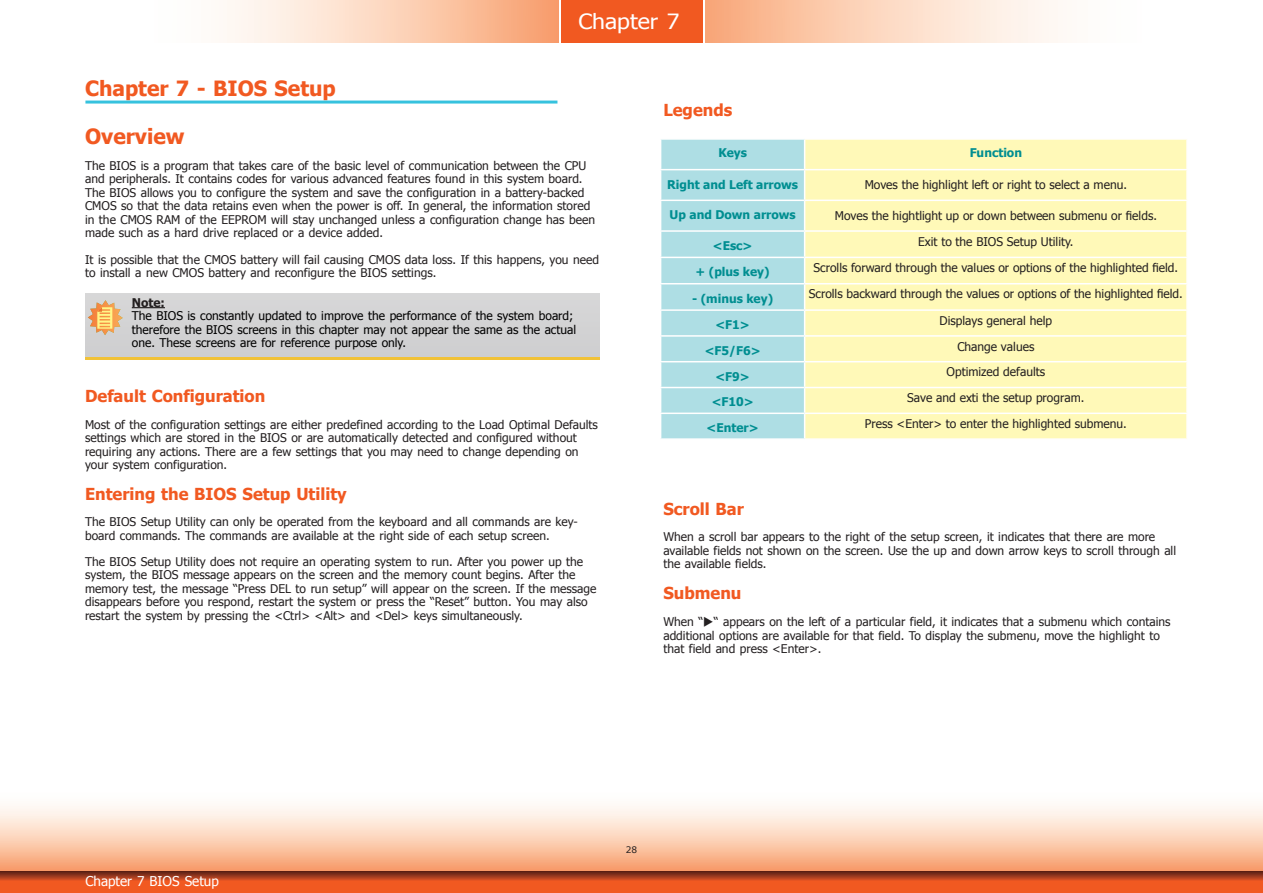
<style>
.page{position:relative;width:1263px;height:893px;background:#fff}
.page>*{position:absolute;margin:0;border:0;box-sizing:border-box;transform-origin:0 0}
.Chapter-Heading{font:700 21px "Tahoma";color:#f15921}
.t1{font:21px "Tahoma";color:#fff;scale:1.1 1}
.Sub-Heading-00{font:700 21px "Tahoma";color:#f15921}
.Heading__TOC__Style{font:700 16.5px "Tahoma";color:#f15921}
.t2{font:13.5px "Tahoma";color:#fff}
.Body_Text{font:12px/13.5px "Tahoma";color:#231f20}
.Note{font:12px "Tahoma";color:#000}
.Pa0{font:700 12px "Tahoma";color:#008e91}
.Note-2{font:700 12px "Tahoma";color:#231f20}
.t3{font:9px "Verdana";color:#231f20}
</style>
<div class="page">
<div style="left:0;top:788px;width:1263px;height:82px;background:linear-gradient(to bottom,#fff,#f9a87a)"></div>
<div style="left:561px;top:0;width:142px;height:43px;background:#f15921"></div>
<svg style="left:705px;top:0;width:353px;height:43px;background:#fcd5bd"></svg>
<svg style="left:227px;top:0;width:331px;height:43px;background:#fbd1b7"></svg>
<svg style="left:0;top:871px;width:1263px;height:22px;background:#c94a1f"></svg>
<div style="left:805px;top:140px;width:381px;height:298px;background:#fff9b8"></div>
<hr style="left:805px;top:169px;width:383px;height:1px;background:#fff">
<hr style="left:805px;top:200px;width:383px;height:1px;background:#fff">
<hr style="left:805px;top:230px;width:383px;height:2px;background:#fff">
<hr style="left:805px;top:257px;width:383px;height:1px;background:#fff">
<hr style="left:805px;top:283px;width:383px;height:1px;background:#fff">
<hr style="left:805px;top:309px;width:383px;height:2px;background:#fff">
<hr style="left:805px;top:335px;width:383px;height:2px;background:#fff">
<hr style="left:805px;top:361px;width:383px;height:1px;background:#fff">
<hr style="left:805px;top:387px;width:383px;height:1px;background:#fff">
<hr style="left:805px;top:413px;width:383px;height:1px;background:#fff">
<svg style="left:661px;top:139px;width:144px;height:300px;background:#b2dfe5"></svg>
<div style="left:85px;top:293px;width:515px;height:65px;background:#d3d3d3"></div>
<hr style="left:85px;top:357px;width:515px;height:2px;background:#f1c237">
<svg style="left:88px;top:300px;width:35px;height:35px"></svg>
<hr style="left:132px;top:307px;width:33px;height:1px;background:#231f20">
<hr style="left:85px;top:101px;width:472px;height:3px;background:#36c2de">
<h1 class="t1" style="left:578px;top:7px;width:93px">Chapter 7</h1>
<p class="Chapter-Heading" style="left:85px;top:73px;width:252px">Chapter 7 - BIOS Setup</p>
<p class="Sub-Heading-00" style="left:85px;top:121px;width:101px">Overview</p>
<p class="Body_Text" style="left:85px;top:158px;width:511px">The BIOS is a program that takes care of the basic level of communication between the CPU and peripherals. It contains codes for various advanced features found in this system board.<br>The BIOS allows you to configure the system and save the configuration in a battery-backed CMOS so that the data retains even when the power is off. In general, the information stored in the CMOS RAM of the EEPROM will stay unchanged unless a configuration change has been made such as a hard drive replaced or a device added.</p>
<p class="Body_Text" style="left:85px;top:252px;width:515px">It is possible that the CMOS battery will fail causing CMOS data loss. If this happens, you need to install a new CMOS battery and reconfigure the BIOS settings.</p>
<p class="Note-2" style="left:132px;top:294px;width:35px">Note:</p>
<p class="Note" style="left:132px;top:308px;width:443px">The BIOS is constantly updated to improve the performance of the system board;</p>
<p class="Note" style="left:132px;top:321px;width:446px">therefore the BIOS screens in this chapter may not appear the same as the actual</p>
<p class="Note" style="left:132px;top:335px;width:276px">one. These screens are for reference purpose only.</p>
<p class="Heading__TOC__Style" style="left:85px;top:385px;width:182px">Default Configuration</p>
<p class="Body_Text" style="left:85px;top:417px;width:514px">Most of the configuration settings are either predefined according to the Load Optimal Defaults settings which are stored in the BIOS or are automatically detected and configured without requiring any actions. There are a few settings that you may need to change depending on your system configuration.</p>
<p class="Heading__TOC__Style" style="left:85px;top:482px;width:263px">Entering the BIOS Setup Utility</p>
<p class="Body_Text" style="left:85px;top:514px;width:494px">The BIOS Setup Utility can only be operated from the keyboard and all commands are key&shy;board commands. The commands are available at the right side of each setup screen.</p>
<p class="Body_Text" style="left:85px;top:554px;width:513px">The BIOS Setup Utility does not require an operating system to run. After you power up the system, the BIOS message appears on the screen and the memory count begins. After the memory test, the message “Press DEL to run setup” will appear on the screen. If the message disappears before you respond, restart the system or press the “Reset” button. You may also restart the system by pressing the &lt;Ctrl&gt; &lt;Alt&gt; and &lt;Del&gt; keys simultaneously.</p>
<p class="Heading__TOC__Style" style="left:663px;top:99px;width:70px">Legends</p>
<p class="Pa0" style="left:718px;top:145px;width:30px">Keys</p>
<p class="Pa0" style="left:970px;top:145px;width:54px">Function</p>
<p class="Pa0" style="left:667px;top:176px;width:132px">Right and Left arrows</p>
<p class="Body_Text" style="left:865px;top:178px;width:264px">Moves the highlight left or right to select a menu.</p>
<p class="Pa0" style="left:669px;top:206px;width:128px">Up and Down arrows</p>
<p class="Body_Text" style="left:835px;top:208px;width:324px">Moves the hightlight up or down between submenu or fields.</p>
<p class="Pa0" style="left:713px;top:237px;width:41px">&lt;Esc&gt;</p>
<p class="Body_Text" style="left:918px;top:234px;width:157px">Exit to the BIOS Setup Utility.</p>
<p class="Pa0" style="left:696px;top:263px;width:76px">+ (plus key)</p>
<p class="Body_Text" style="left:813px;top:260px;width:366px">Scrolls forward through the values or options of the highlighted field.</p>
<p class="Pa0" style="left:692px;top:290px;width:82px">- (minus key)</p>
<p class="Body_Text" style="left:809px;top:287px;width:375px">Scrolls backward through the values or options of the highlighted field.</p>
<p class="Pa0" style="left:715px;top:316px;width:36px">&lt;F1&gt;</p>
<p class="Body_Text" style="left:940px;top:313px;width:114px">Displays general help</p>
<p class="Pa0" style="left:705px;top:342px;width:57px">&lt;F5/F6&gt;</p>
<p class="Body_Text" style="left:957px;top:339px;width:78px">Change values</p>
<p class="Pa0" style="left:715px;top:368px;width:36px">&lt;F9&gt;</p>
<p class="Body_Text" style="left:946px;top:365px;width:100px">Optimized defaults</p>
<p class="Pa0" style="left:712px;top:394px;width:43px">&lt;F10&gt;</p>
<p class="Body_Text" style="left:907px;top:390px;width:179px">Save and exti the setup program.</p>
<p class="Pa0" style="left:707px;top:419px;width:54px">&lt;Enter&gt;</p>
<p class="Body_Text" style="left:865px;top:416px;width:263px">Press &lt;Enter&gt; to enter the highlighted submenu.</p>
<p class="Heading__TOC__Style" style="left:663px;top:497px;width:82px">Scroll Bar</p>
<p class="Body_Text" style="left:663px;top:530px;width:514px">When a scroll bar appears to the right of the setup screen, it indicates that there are more available fields not shown on the screen. Use the up and down arrow keys to scroll through all the available fields.</p>
<p class="Heading__TOC__Style" style="left:663px;top:581px;width:80px">Submenu</p>
<p class="Body_Text" style="left:663px;top:614px;width:509px">When “◆“ appears on the left of a particular field, it indicates that a submenu which contains additional options are available for that field. To display the submenu, move the highlight to that field and press &lt;Enter&gt;.</p>
<p class="t2" style="left:87px;top:869px;width:135px">Chapter 3 BIOS Setup</p>
<p class="t2" style="left:85px;top:872px;width:135px">Chapter 7 BIOS Setup</p>
<p class="t3" style="left:626px;top:844px;width:13px">28</p>
</div>
